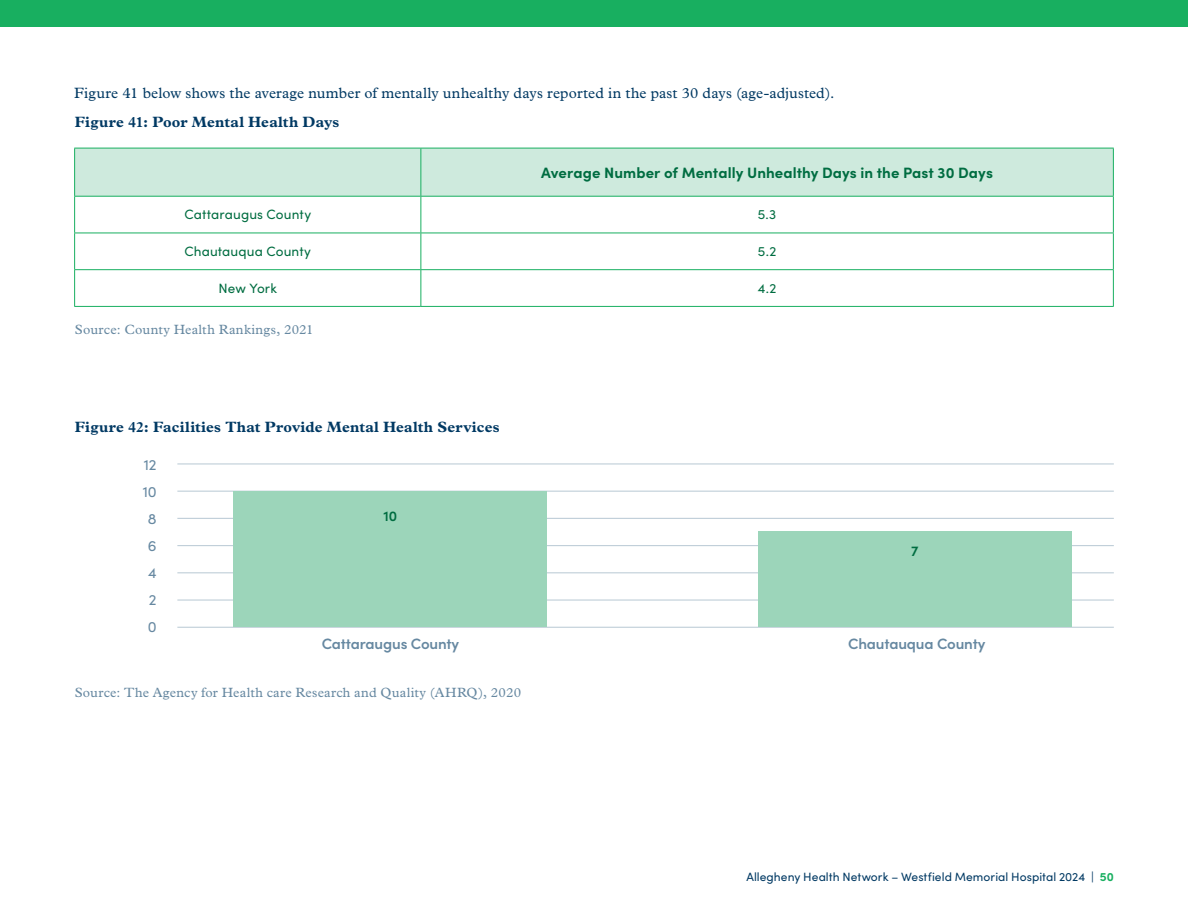
<style>
.page{position:relative;width:1188px;height:918px;background:#fff}
.page>*{position:absolute;margin:0;border:0;box-sizing:border-box;transform-origin:0 0}
._01_Body{font:15px "Plantin MT Pro";letter-spacing:.01em;color:#003963}
._03_Figure_Title{font:700 15px "Plantin MT Pro";letter-spacing:.01em;color:#003963}
._02_Table_Title{font:700 15px "Sofia Pro";letter-spacing:.005em;color:#006d41}
._04_Graph_Subtitle{font:600 15px "Sofia Pro";letter-spacing:-.01em;color:#6688a1}
._04_Graph_Numbers__gray{font:15px "Sofia Pro";color:#6688a1}
._04_Graph_Numbers__dark_green{font:600 14.25px "Sofia Pro";color:#006d41}
._04_Graph_References{font:13.5px "Plantin MT Pro";letter-spacing:.015em;color:#6688a1}
._02_Table_Body{font:13.5px "Sofia Pro";letter-spacing:.01em;color:#006d41}
.t1{font:12px "Sofia Pro";letter-spacing:.005em;color:#003963}
.s1{font-weight:700;color:#18af60}
</style>
<div class="page">
<div style="left:0;top:0;width:1188px;height:27px;background:#18af60"></div>
<hr style="left:177px;top:627px;width:937px;height:1px;background:#bfced8">
<hr style="left:177px;top:599px;width:937px;height:2px;background:#bfced8">
<hr style="left:177px;top:572px;width:937px;height:1px;background:#bfced8">
<hr style="left:177px;top:545px;width:937px;height:1px;background:#bfced8">
<hr style="left:177px;top:518px;width:937px;height:1px;background:#bfced8">
<hr style="left:177px;top:491px;width:937px;height:1px;background:#bfced8">
<hr style="left:177px;top:463px;width:937px;height:2px;background:#bfced8">
<div style="left:233px;top:492px;width:314px;height:135px;background:#9cd5ba"></div>
<div style="left:758px;top:531px;width:313px;height:96px;background:#9cd5ba"></div>
<div style="left:75px;top:149px;width:1038px;height:47px;background:#ceeadd"></div>
<hr style="left:74px;top:148px;width:347px;height:1px;background:#18af60">
<hr style="left:74px;top:148px;width:1px;height:48px;background:#18af60">
<hr style="left:421px;top:148px;width:693px;height:1px;background:#18af60">
<hr style="left:420px;top:148px;width:1px;height:48px;background:#18af60">
<hr style="left:1113px;top:148px;width:1px;height:48px;background:#18af60">
<hr style="left:74px;top:196px;width:347px;height:1px;background:#18af60">
<hr style="left:74px;top:197px;width:1px;height:36px;background:#18af60">
<hr style="left:421px;top:196px;width:693px;height:1px;background:#18af60">
<hr style="left:420px;top:197px;width:1px;height:36px;background:#18af60">
<hr style="left:1113px;top:197px;width:1px;height:36px;background:#18af60">
<hr style="left:74px;top:233px;width:347px;height:1px;background:#18af60">
<hr style="left:74px;top:233px;width:1px;height:36px;background:#18af60">
<hr style="left:421px;top:233px;width:693px;height:1px;background:#18af60">
<hr style="left:420px;top:233px;width:1px;height:36px;background:#18af60">
<hr style="left:1113px;top:233px;width:1px;height:36px;background:#18af60">
<hr style="left:74px;top:269px;width:347px;height:1px;background:#18af60">
<hr style="left:74px;top:270px;width:1px;height:36px;background:#18af60">
<hr style="left:421px;top:269px;width:693px;height:1px;background:#18af60">
<hr style="left:420px;top:270px;width:1px;height:36px;background:#18af60">
<hr style="left:1113px;top:270px;width:1px;height:36px;background:#18af60">
<hr style="left:74px;top:306px;width:347px;height:1px;background:#18af60">
<hr style="left:421px;top:306px;width:693px;height:1px;background:#18af60">
<p class="_01_Body" style="left:74px;top:85px;width:762px">Figure 41 below shows the average number of mentally unhealthy days reported in the past 30 days (age-adjusted).</p>
<p class="_03_Figure_Title" style="left:75px;top:113px;width:266px">Figure 41: Poor Mental Health Days</p>
<p class="_02_Table_Title" style="left:541px;top:161px;width:453px">Average Number of Mentally Unhealthy Days in the Past 30 Days</p>
<p class="_02_Table_Body" style="left:184px;top:205px;width:128px">Cattaraugus County</p>
<p class="_02_Table_Body" style="left:758px;top:205px;width:20px">5.3</p>
<p class="_02_Table_Body" style="left:184px;top:242px;width:128px">Chautauqua County</p>
<p class="_02_Table_Body" style="left:758px;top:242px;width:20px">5.2</p>
<p class="_02_Table_Body" style="left:219px;top:278px;width:60px">New York</p>
<p class="_02_Table_Body" style="left:758px;top:278px;width:20px">4.2</p>
<p class="_04_Graph_References" style="left:75px;top:322px;width:240px">Source: County Health Rankings, 2021</p>
<p class="_03_Figure_Title" style="left:75px;top:418px;width:426px">Figure 42: Facilities That Provide Mental Health Services</p>
<p class="_04_Graph_Numbers__gray" style="left:144px;top:454px;width:14px">12</p>
<p class="_04_Graph_Numbers__gray" style="left:143px;top:481px;width:15px">10</p>
<p class="_04_Graph_Numbers__gray" style="left:148px;top:508px;width:10px">8</p>
<p class="_04_Graph_Numbers__gray" style="left:148px;top:535px;width:10px">6</p>
<p class="_04_Graph_Numbers__gray" style="left:148px;top:562px;width:10px">4</p>
<p class="_04_Graph_Numbers__gray" style="left:149px;top:589px;width:9px">2</p>
<p class="_04_Graph_Numbers__gray" style="left:148px;top:616px;width:10px">0</p>
<p class="_04_Graph_Numbers__dark_green" style="left:384px;top:505px;width:15px">10</p>
<p class="_04_Graph_Numbers__dark_green" style="left:911px;top:540px;width:9px">7</p>
<p class="_04_Graph_Subtitle" style="left:322px;top:632px;width:139px">Cattaraugus County</p>
<p class="_04_Graph_Subtitle" style="left:848px;top:632px;width:139px">Chautauqua County</p>
<p class="_04_Graph_References" style="left:75px;top:685px;width:448px">Source: The Agency for Health care Research and Quality (AHRQ), 2020</p>
<p class="t1" style="left:746px;top:868px;width:369px">Allegheny Health Network – Westfield Memorial Hospital 2024 | <span class="s1">50</span></p>
</div>
